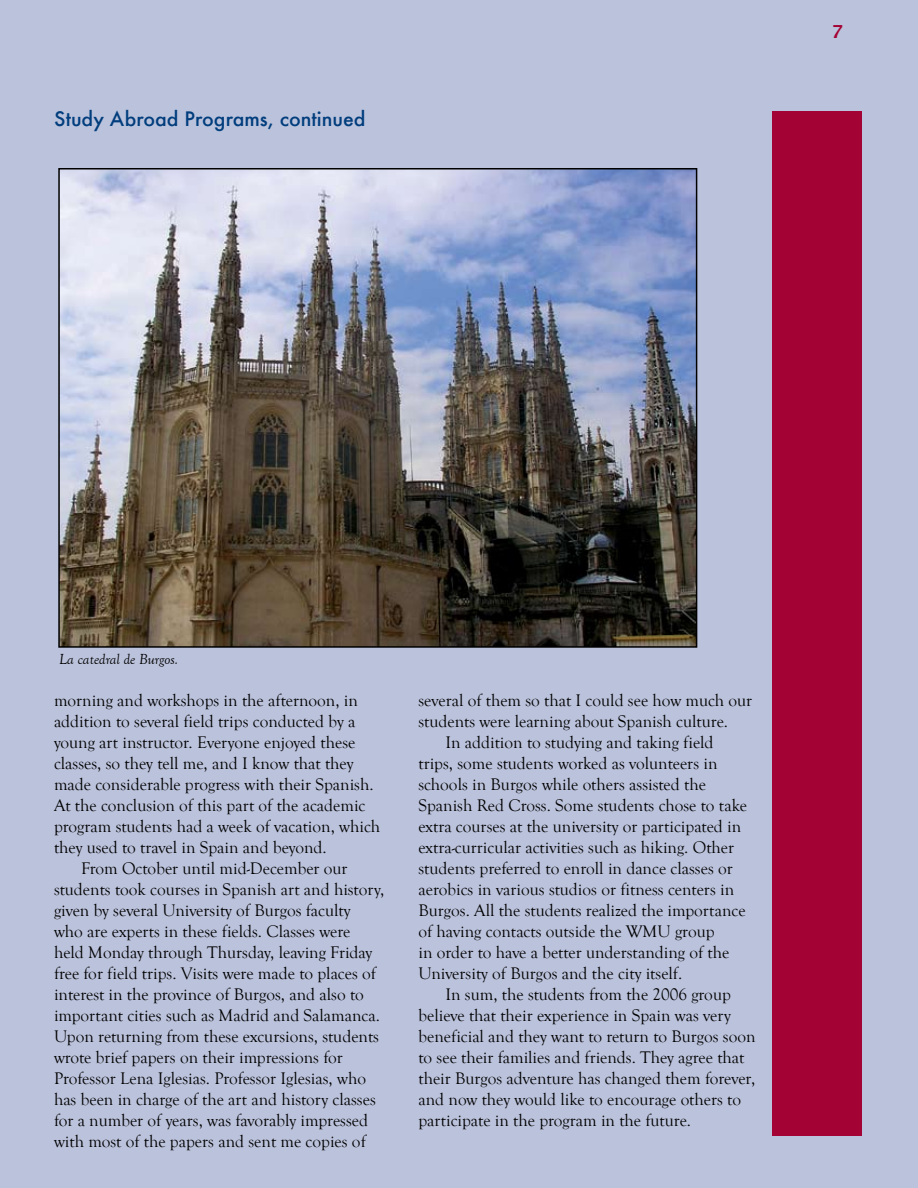
<style>
.page{position:relative;width:918px;height:1188px;background:#bbc2db}
.page>*{position:absolute;margin:0;border:0;box-sizing:border-box;transform-origin:0 0}
.t1{font:500 19.5px "Futura";color:#003d7d}
.t2{font:17.25px "Goudy Old Style T";color:#000}
.t3{font:italic 15px "Goudy Old Style T";color:#000}
</style>
<div class="page">
<div style="left:772px;top:111px;width:90px;height:1025px;background:#a30234"></div>
<img style="left:61px;top:171px;width:633px;height:474px">
<div style="left:58px;top:168px;width:639px;height:480px;border:2px solid #000"></div>
<p class="t1" style="left:54px;top:106px;width:313px">Study Abroad Programs, continued</p>
<p class="t3" style="left:59px;top:651px;width:121px">La catedral de Burgos.</p>
<p class="t2" style="left:54px;top:691px;width:306px">morning and workshops in the afternoon, in</p>
<p class="t2" style="left:54px;top:712px;width:303px">addition to several field trips conducted by a</p>
<p class="t2" style="left:54px;top:733px;width:303px">young art instructor. Everyone enjoyed these</p>
<p class="t2" style="left:54px;top:754px;width:301px">classes, so they tell me, and I know that they</p>
<p class="t2" style="left:54px;top:775px;width:321px">made considerable progress with their Spanish.</p>
<p class="t2" style="left:54px;top:796px;width:313px">At the conclusion of this part of the academic</p>
<p class="t2" style="left:54px;top:817px;width:328px">program students had a week of vacation, which</p>
<p class="t2" style="left:54px;top:838px;width:274px">they used to travel in Spain and beyond.</p>
<p class="t2" style="left:81px;top:859px;width:268px">From October until mid-December our</p>
<p class="t2" style="left:54px;top:880px;width:332px">students took courses in Spanish art and history,</p>
<p class="t2" style="left:54px;top:901px;width:298px">given by several University of Burgos faculty</p>
<p class="t2" style="left:54px;top:922px;width:298px">who are experts in these fields. Classes were</p>
<p class="t2" style="left:54px;top:943px;width:320px">held Monday through Thursday, leaving Friday</p>
<p class="t2" style="left:54px;top:964px;width:324px">free for field trips. Visits were made to places of</p>
<p class="t2" style="left:54px;top:985px;width:311px">interest in the province of Burgos, and also to</p>
<p class="t2" style="left:54px;top:1006px;width:327px">important cities such as Madrid and Salamanca.</p>
<p class="t2" style="left:54px;top:1027px;width:327px">Upon returning from these excursions, students</p>
<p class="t2" style="left:54px;top:1048px;width:290px">wrote brief papers on their impressions for</p>
<p class="t2" style="left:54px;top:1069px;width:314px">Professor Lena Iglesias. Professor Iglesias, who</p>
<p class="t2" style="left:54px;top:1090px;width:323px">has been in charge of the art and history classes</p>
<p class="t2" style="left:54px;top:1111px;width:316px">for a number of years, was favorably impressed</p>
<p class="t2" style="left:54px;top:1132px;width:313px">with most of the papers and sent me copies of</p>
<p class="t2" style="left:418px;top:691px;width:335px">several of them so that I could see how much our</p>
<p class="t2" style="left:418px;top:712px;width:311px">students were learning about Spanish culture.</p>
<p class="t2" style="left:446px;top:733px;width:270px">In addition to studying and taking field</p>
<p class="t2" style="left:418px;top:754px;width:301px">trips, some students worked as volunteers in</p>
<p class="t2" style="left:418px;top:775px;width:289px">schools in Burgos while others assisted the</p>
<p class="t2" style="left:418px;top:796px;width:330px">Spanish Red Cross. Some students chose to take</p>
<p class="t2" style="left:418px;top:817px;width:324px">extra courses at the university or participated in</p>
<p class="t2" style="left:418px;top:838px;width:317px">extra-curricular activities such as hiking. Other</p>
<p class="t2" style="left:418px;top:859px;width:316px">students preferred to enroll in dance classes or</p>
<p class="t2" style="left:418px;top:880px;width:317px">aerobics in various studios or fitness centers in</p>
<p class="t2" style="left:418px;top:901px;width:329px">Burgos. All the students realized the importance</p>
<p class="t2" style="left:418px;top:922px;width:298px">of having contacts outside the WMU group</p>
<p class="t2" style="left:418px;top:943px;width:312px">in order to have a better understanding of the</p>
<p class="t2" style="left:418px;top:964px;width:265px">University of Burgos and the city itself.</p>
<p class="t2" style="left:446px;top:985px;width:287px">In sum, the students from the 2006 group</p>
<p class="t2" style="left:418px;top:1006px;width:314px">believe that their experience in Spain was very</p>
<p class="t2" style="left:418px;top:1027px;width:339px">beneficial and they want to return to Burgos soon</p>
<p class="t2" style="left:418px;top:1048px;width:327px">to see their families and friends. They agree that</p>
<p class="t2" style="left:418px;top:1069px;width:338px">their Burgos adventure has changed them forever,</p>
<p class="t2" style="left:418px;top:1090px;width:324px">and now they would like to encourage others to</p>
<p class="t2" style="left:418px;top:1111px;width:274px">participate in the program in the future.</p>
</div>
